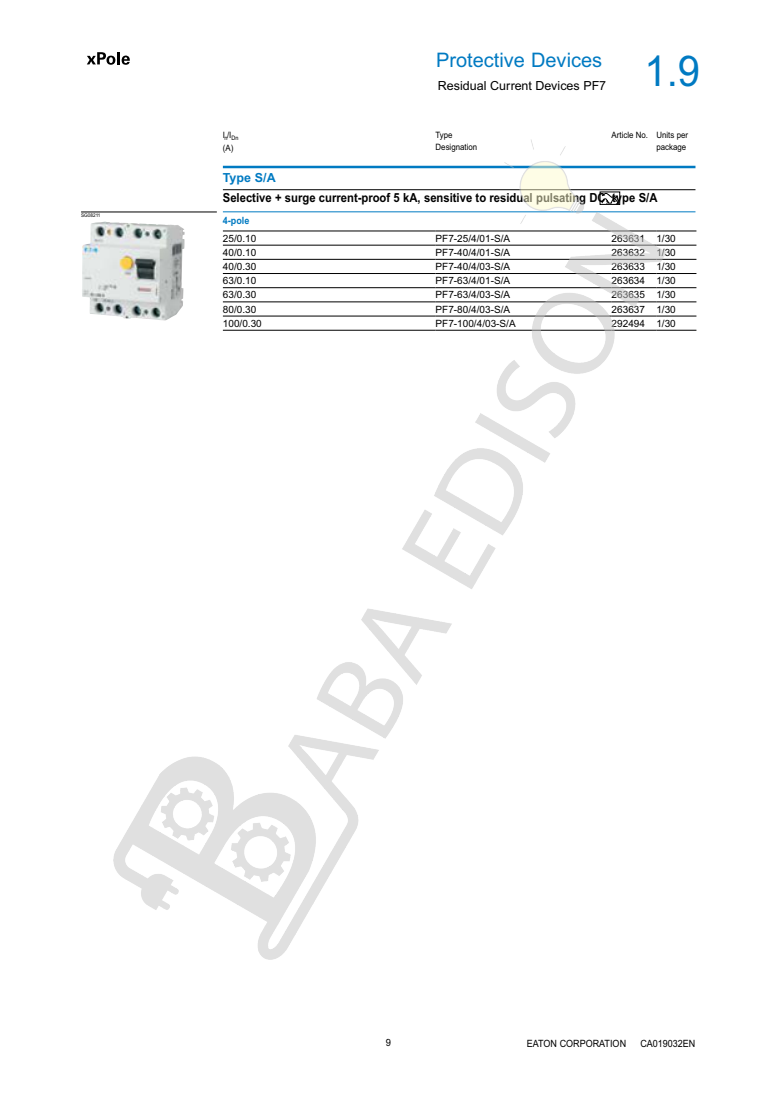
<style>
.page{position:relative;width:780px;height:1099px;background:#fff}
.page>*{position:absolute;margin:0;border:0;box-sizing:border-box;transform-origin:0 0}
.t1{font:42.5px "Arial";color:#007ac2;scale:.94 1}
.t2{font:20px "Arial";color:#007ac2}
.t3{font:700 12.5px "Arial";color:#000;scale:.9 1}
.t4{font:12.5px "Arial";color:#000}
.t5{font:700 12.5px "Arial";color:#007ac2}
.t6{font:10px "Arial";color:#000}
.t7{font:10px "Arial";color:#000;scale:.9 1}
.t8{font:700 10px "Arial";color:#007ac2;scale:.9 1}
.t9{font:10px "Arial";color:#000;scale:.94 1}
.t10{font:8.75px/12.5px "Arial";color:#000;scale:.9 1}
.t11{font:5px "Arial";color:#000;scale:.94 1}
</style>
<div class="page">
<svg style="left:87px;top:52px;width:43px;height:13px"></svg>
<hr style="left:223px;top:166px;width:472px;height:2px;background:#007ac2">
<hr style="left:223px;top:189px;width:472px;height:1px;background:#000">
<img style="left:82px;top:221px;width:31px;height:95px">
<hr style="left:81px;top:212px;width:136px;height:1px;background:#000">
<hr style="left:656px;top:245px;width:40px;height:1px;background:#000">
<hr style="left:656px;top:259px;width:40px;height:1px;background:#000">
<hr style="left:656px;top:273px;width:40px;height:1px;background:#000">
<hr style="left:656px;top:287px;width:40px;height:1px;background:#000">
<hr style="left:656px;top:302px;width:40px;height:1px;background:#000">
<hr style="left:656px;top:316px;width:40px;height:1px;background:#000">
<hr style="left:656px;top:330px;width:40px;height:1px;background:#000">
<hr style="left:656px;top:231px;width:40px;height:1px;background:#000">
<hr style="left:223px;top:212px;width:472px;height:1px;background:#007ac2">
<img style="left:113px;top:139px;width:553px;height:820px">
<p class="t11" style="left:81px;top:214px;width:22px">SG08211</p>
<h2 class="t2" style="left:436px;top:53px;width:168px">Protective Devices</h2>
<p class="t4" style="left:438px;top:81px;width:170px">Residual Current Devices PF7</p>
<h1 class="t1" style="left:644px;top:55px;width:61px">1.9</h1>
<p class="t10" style="left:223px;top:129px;width:19px">I<sub>n</sub>/I<sub>Dn </sub>(A)</p>
<p class="t10" style="left:435px;top:129px;width:48px">Type<br>Designation</p>
<p class="t10" style="left:611px;top:129px;width:86px;text-align:right">Article No. Units per package</p>
<p class="t5" style="left:223px;top:173px;width:54px">Type S/A</p>
<p class="t3" style="left:223px;top:193px;width:484px">Selective + surge current-proof 5 kA, sensitive to residual pulsating DC, type S/A</p>
<p class="t8" style="left:223px;top:217px;width:31px">4-pole</p>
<p class="t6" style="left:223px;top:234px;width:35px">25/0.10</p>
<p class="t6" style="left:435px;top:234px;width:76px">PF7-25/4/01-S/A</p>
<p class="t6" style="left:611px;top:234px;width:66px">263631 1/30</p>
<p class="t6" style="left:223px;top:249px;width:35px">40/0.10</p>
<p class="t6" style="left:435px;top:249px;width:76px">PF7-40/4/01-S/A</p>
<p class="t6" style="left:611px;top:249px;width:66px">263632 1/30</p>
<p class="t6" style="left:223px;top:263px;width:35px">40/0.30</p>
<p class="t6" style="left:435px;top:263px;width:76px">PF7-40/4/03-S/A</p>
<p class="t6" style="left:611px;top:263px;width:66px">263633 1/30</p>
<p class="t6" style="left:223px;top:277px;width:35px">63/0.10</p>
<p class="t6" style="left:435px;top:277px;width:76px">PF7-63/4/01-S/A</p>
<p class="t6" style="left:611px;top:277px;width:66px">263634 1/30</p>
<p class="t6" style="left:223px;top:291px;width:35px">63/0.30</p>
<p class="t6" style="left:435px;top:291px;width:76px">PF7-63/4/03-S/A</p>
<p class="t6" style="left:611px;top:291px;width:66px">263635 1/30</p>
<p class="t6" style="left:223px;top:305px;width:35px">80/0.30</p>
<p class="t6" style="left:435px;top:305px;width:76px">PF7-80/4/03-S/A</p>
<p class="t6" style="left:611px;top:305px;width:66px">263637 1/30</p>
<p class="t6" style="left:223px;top:319px;width:40px">100/0.30</p>
<p class="t6" style="left:435px;top:319px;width:82px">PF7-100/4/03-S/A</p>
<p class="t6" style="left:611px;top:319px;width:66px">292494 1/30</p>
<p class="t9" style="left:385px;top:1039px;width:7px">9</p>
<p class="t7" style="left:527px;top:1039px;width:112px">EATON CORPORATION</p>
<p class="t7" style="left:640px;top:1039px;width:63px">CA019032EN</p>
</div>
